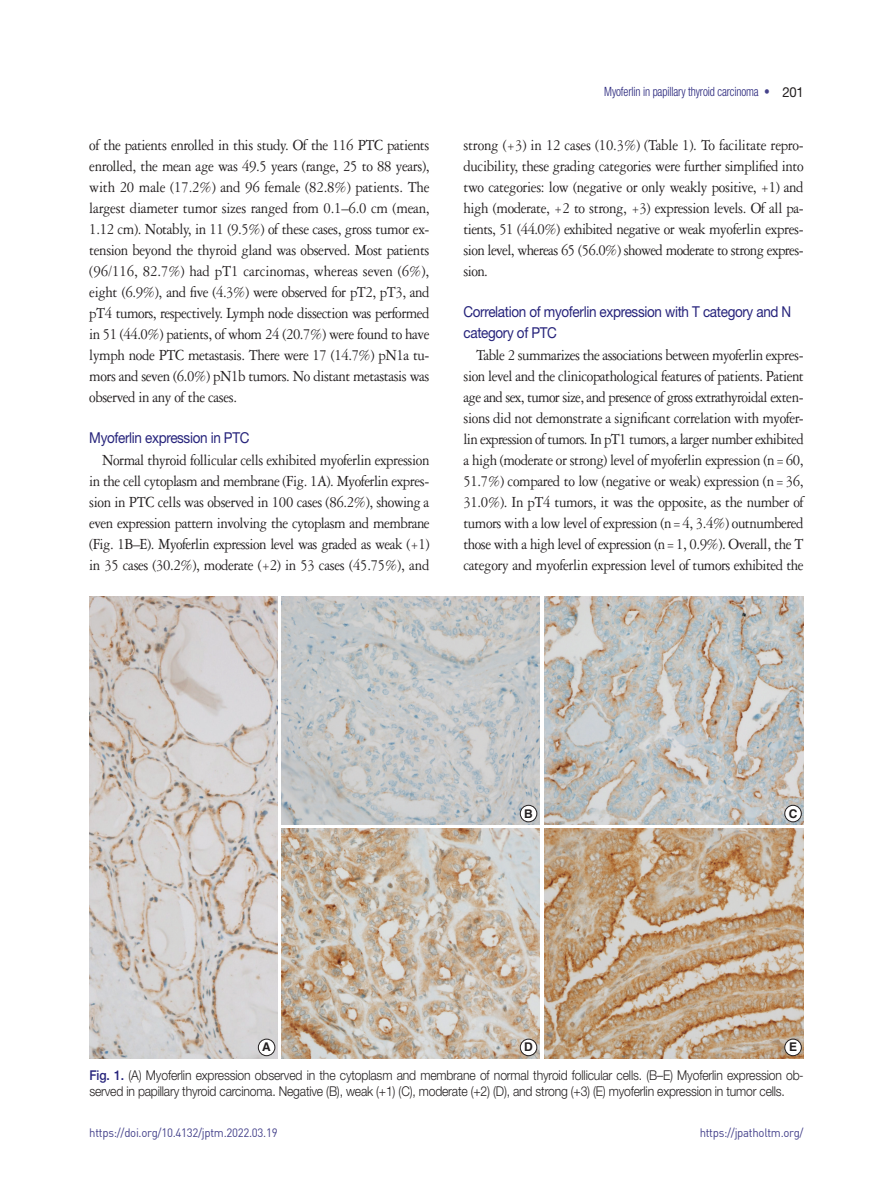
<style>
.page{position:relative;width:893px;height:1191px;background:#fff}
.page>*{position:absolute;margin:0;border:0;box-sizing:border-box;transform-origin:0 0}
.본문{font:16.5px/21px "Garamond 3 LT Std";letter-spacing:-.03em;color:#231f20;text-align:justify;scale:.9 1}
._1_제목{font:15px/21px "Helvetica Neue LT Std";letter-spacing:-.025em;color:#26237b;scale:.9 1}
.그림제목{font:300 13.5px/16.2px "Helvetica Neue LT Std";letter-spacing:-.01em;color:#231f20;scale:.9 1}
.t1{font:300 condensed 12.75px "Helvetica Neue LT Std";letter-spacing:-.01em;color:#26237b;scale:.9 1}
.t2{font:12px "Dinreg";letter-spacing:-.025em;color:#45428b;scale:.95 1}
.t3{font:700 12px "Helvetica LT Std";color:#231f20}
.s1{color:#45428b}
.s2{font-weight:400;font-stretch:normal;font-size:13.8px;color:#231f20}
.s3{font-weight:500;color:#26237b}
</style>
<div class="page">
<img style="left:89px;top:596px;width:189px;height:462px">
<img style="left:282px;top:596px;width:258px;height:228px">
<img style="left:282px;top:828px;width:258px;height:230px">
<img style="left:544px;top:596px;width:260px;height:228px">
<img style="left:544px;top:828px;width:260px;height:230px">
<div style="left:258px;top:1039px;width:17px;height:16px;background:#fff;border-radius:50%"></div>
<div style="left:258px;top:1039px;width:17px;height:17px;border:1px solid #231f20;border-radius:50%"></div>
<div style="left:520px;top:805px;width:17px;height:17px;background:#fff;border-radius:50%"></div>
<div style="left:520px;top:805px;width:17px;height:17px;border:1px solid #231f20;border-radius:50%"></div>
<div style="left:520px;top:1039px;width:17px;height:16px;background:#fff;border-radius:50%"></div>
<div style="left:520px;top:1039px;width:17px;height:17px;border:1px solid #231f20;border-radius:50%"></div>
<div style="left:785px;top:805px;width:16px;height:17px;background:#fff;border-radius:50%"></div>
<div style="left:784px;top:805px;width:17px;height:17px;border:1px solid #231f20;border-radius:50%"></div>
<div style="left:785px;top:1039px;width:16px;height:16px;background:#fff;border-radius:50%"></div>
<div style="left:784px;top:1039px;width:17px;height:17px;border:1px solid #231f20;border-radius:50%"></div>
<p class="본문" style="left:89px;top:134px;width:380px">of the patients enrolled in this study. Of the 116 PTC patients enrolled, the mean age was 49.5 years (range, 25 to 88 years), with 20 male (17.2%) and 96 female (82.8%) patients. The largest diameter tumor sizes ranged from 0.1–6.0 cm (mean, 1.12 cm). Notably, in 11 (9.5%) of these cases, gross tumor ex&shy;tension beyond the thyroid gland was observed. Most patients (96/116, 82.7%) had pT1 carcinomas, whereas seven (6%), eight (6.9%), and five (4.3%) were observed for pT2, pT3, and pT4 tumors, respectively. Lymph node dissection was performed in 51 (44.0%) patients, of whom 24 (20.7%) were found to have lymph node PTC metastasis. There were 17 (14.7%) pN1a tu&shy;mors and seven (6.0%) pN1b tumors. No distant metastasis was observed in any of the cases.</p>
<p class="_1_제목" style="left:89px;top:426px;width:180px">Myoferlin expression in PTC</p>
<p class="본문" style="left:89px;top:449px;width:380px;text-indent:13px">Normal thyroid follicular cells exhibited myoferlin expression in the cell cytoplasm and membrane (Fig. 1A). Myoferlin expres&shy;sion in PTC cells was observed in 100 cases (86.2%), showing a even expression pattern involving the cytoplasm and membrane (Fig. 1B–E). Myoferlin expression level was graded as weak (+1) in 35 cases (30.2%), moderate (+2) in 53 cases (45.75%), and</p>
<p class="t1" style="left:604px;top:84px;width:223px">Myoferlin in papillary thyroid carcinoma <span class="s1">•</span> <span class="s2">201</span></p>
<p class="본문" style="left:463px;top:134px;width:379px">strong (+3) in 12 cases (10.3%) (Table 1). To facilitate repro&shy;ducibility, these grading categories were further simplified into two categories: low (negative or only weakly positive, +1) and high (moderate, +2 to strong, +3) expression levels. Of all pa&shy;tients, 51 (44.0%) exhibited negative or weak myoferlin expres&shy;sion level, whereas 65 (56.0%) showed moderate to strong expres&shy;sion.</p>
<p class="_1_제목" style="left:463px;top:300px;width:366px">Correlation of myoferlin expression with T category and N category of PTC</p>
<p class="본문" style="left:463px;top:344px;width:380px;text-indent:13px">Table 2 summarizes the associations between myoferlin expres&shy;sion level and the clinicopathological features of patients. Patient age and sex, tumor size, and presence of gross extrathyroidal exten&shy;sions did not demonstrate a significant correlation with myofer&shy;lin expression of tumors. In pT1 tumors, a larger number exhibited a high (moderate or strong) level of myoferlin expression (n=60, 51.7%) compared to low (negative or weak) expression (n=36, 31.0%). In pT4 tumors, it was the opposite, as the number of tumors with a low level of expression (n=4, 3.4%) outnumbered those with a high level of expression (n=1, 0.9%). Overall, the T category and myoferlin expression level of tumors exhibited the</p>
<p class="t3" style="left:262px;top:1039px;width:10px">A</p>
<p class="t3" style="left:524px;top:806px;width:10px">B</p>
<p class="t3" style="left:524px;top:1039px;width:10px">D</p>
<p class="t3" style="left:789px;top:806px;width:10px">C</p>
<p class="t3" style="left:789px;top:1039px;width:10px">E</p>
<p class="그림제목" style="left:89px;top:1066px;width:795px"><span class="s3">Fig. 1.</span> (A) Myoferlin expression observed in the cytoplasm and membrane of normal thyroid follicular cells. (B–E) Myoferlin expression ob&shy;served in papillary thyroid carcinoma. Negative (B), weak (+1) (C), moderate (+2) (D), and strong (+3) (E) myoferlin expression in tumor cells.</p>
<p class="t2" style="left:89px;top:1125px;width:200px">https://doi.org/10.4132/jptm.2022.03.19</p>
<p class="t2" style="left:700px;top:1125px;width:111px">https://jpatholtm.org/</p>
</div>
